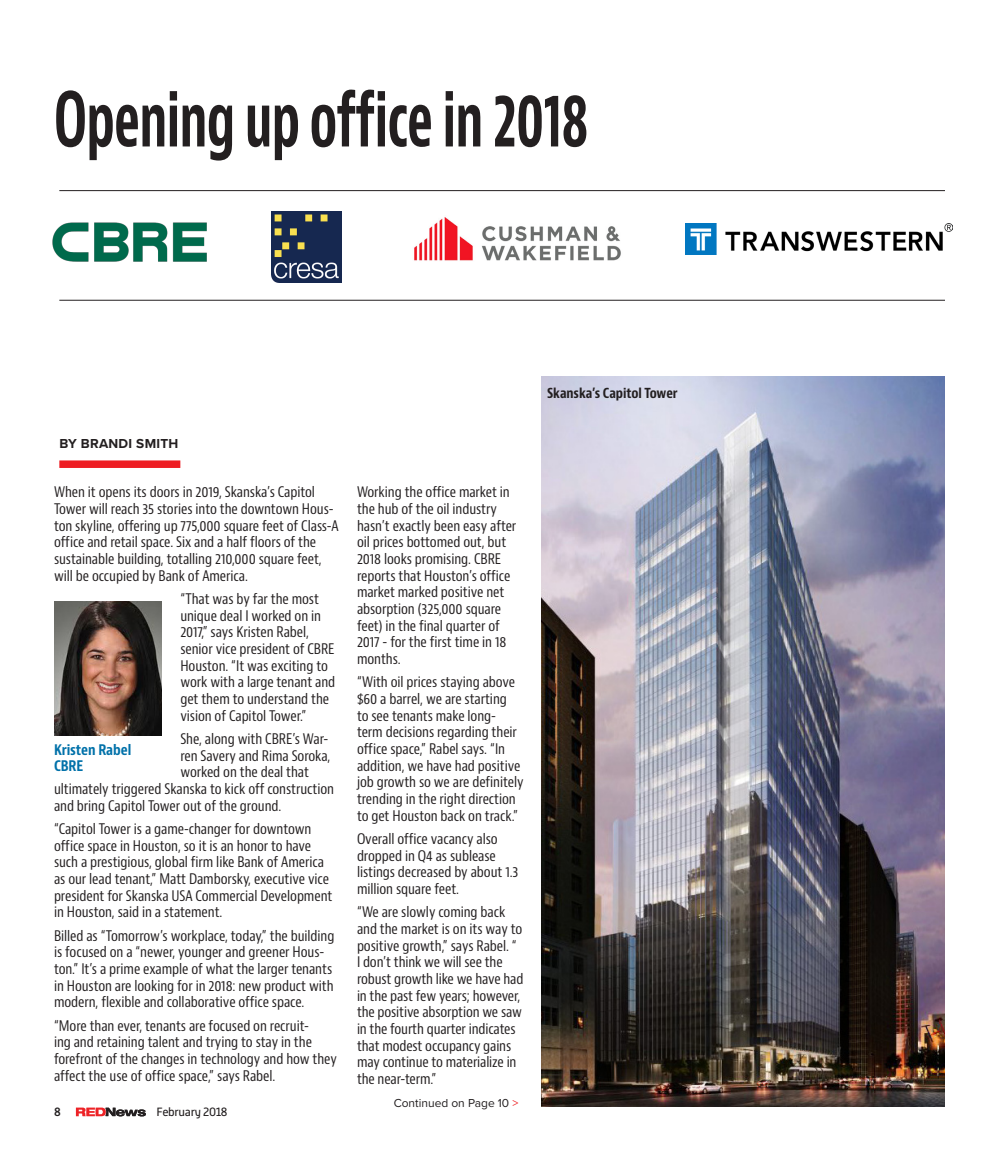
<style>
.page{position:relative;width:999px;height:1161px;background:#fff}
.page>*{position:absolute;margin:0;border:0;box-sizing:border-box;transform-origin:0 0}
.Editorial_Section_He{font:700 condensed 73.5px "Bernino Sans";letter-spacing:-.01em;color:#231f20;scale:.71 1}
.t1{font:condensed 14.25px/16.6px "Bernino Sans";letter-spacing:-.005em;color:#231f20}
.t2{font:700 condensed 14.25px "Bernino Sans";letter-spacing:-.005em;color:#0071a9}
.t3{font:700 condensed 13.5px "Bernino Sans";letter-spacing:-.005em;color:#231f20}
.t4{font:700 13.5px "Proxima Nova";letter-spacing:.02em;color:#231f20}
.Editorial_Section_He-2{font:12px "Proxima Nova";color:#231f20}
.t5{font:12px "Alwyn New";letter-spacing:-.03em;color:#231f20}
.t6{font:500 12px "Alwyn New";color:#231f20}
.s1{color:#ee2326}
</style>
<div class="page">
<img style="left:542px;top:376px;width:403px;height:730px">
<div style="left:59px;top:460px;width:121px;height:8px;background:#ee1d23"></div>
<img style="left:54px;top:601px;width:108px;height:135px">
<img style="left:52px;top:222px;width:154px;height:39px">
<img style="left:271px;top:212px;width:71px;height:71px">
<img style="left:414px;top:217px;width:207px;height:44px">
<img style="left:685px;top:224px;width:267px;height:31px">
<hr style="left:59px;top:190px;width:886px;height:1px;background:#231f20">
<hr style="left:59px;top:300px;width:886px;height:1px;background:#231f20">
<svg style="left:76px;top:1108px;width:70px;height:8px"></svg>
<p class="Editorial_Section_He" style="left:54px;top:75px;width:755px">Opening up office in 2018</p>
<p class="t4" style="left:59px;top:434px;width:121px">BY BRANDI SMITH</p>
<p class="t1" style="left:54px;top:484px;width:286px">When it opens its doors in 2019, Skanska’s Capitol Tower will reach 35 stories into the downtown Hous&shy;ton skyline, offering up 775,000 square feet of Class-A office and retail space. Six and a half floors of the sustainable building, totalling 210,000 square feet, will be occupied by Bank of America.</p>
<p class="t1" style="left:180px;top:591px;width:156px">“That was by far the most unique deal I worked on in<br>2017,” says Kristen Rabel, senior vice president of CBRE<br>Houston. “It was exciting to work with a large tenant and get them to understand the vision of Capitol Tower.”</p>
<p class="t1" style="left:180px;top:731px;width:150px">She, along with CBRE’s War-</p>
<p class="t1" style="left:180px;top:748px;width:152px">ren Savery and Rima Soroka,</p>
<p class="t1" style="left:180px;top:764px;width:130px">worked on the deal that</p>
<p class="t1" style="left:54px;top:781px;width:282px">ultimately triggered Skanska to kick off construction</p>
<p class="t1" style="left:54px;top:798px;width:229px">and bring Capitol Tower out of the ground.</p>
<p class="t1" style="left:54px;top:821px;width:280px">“Capitol Tower is a game-changer for downtown office space in Houston, so it is an honor to have such a prestigious, global firm like Bank of America as our lead tenant,” Matt Damborsky, executive vice president for Skanska USA Commercial Development in Houston, said in a statement.</p>
<p class="t1" style="left:54px;top:928px;width:282px">Billed as “Tomorrow’s workplace, today,” the building is focused on a “newer, younger and greener Hous&shy;ton.” It’s a prime example of what the larger tenants in Houston are looking for in 2018: new product with modern, flexible and collaborative office space.</p>
<p class="t1" style="left:54px;top:1018px;width:284px">“More than ever, tenants are focused on recruit-<br>ing and retaining talent and trying to stay in the forefront of the changes in technology and how they affect the use of office space,” says Rabel.</p>
<p class="t2" style="left:54px;top:741px;width:79px">Kristen Rabel</p>
<p class="t2" style="left:54px;top:757px;width:31px">CBRE</p>
<p class="t6" style="left:54px;top:1105px;width:8px">8</p>
<p class="t5" style="left:157px;top:1105px;width:72px">February 2018</p>
<p class="t1" style="left:357px;top:484px;width:161px">Working the office market in the hub of the oil industry hasn’t exactly been easy after oil prices bottomed out, but<br>2018 looks promising. CBRE reports that Houston’s office market marked positive net absorption (325,000 square feet) in the final quarter of<br>2017 - for the first time in 18 months.</p>
<p class="t1" style="left:357px;top:674px;width:168px">“With oil prices staying above $60 a barrel, we are starting<br>to see tenants make long&shy;term decisions regarding their office space,” Rabel says. “In addition, we have had positive job growth so we are definitely trending in the right direction to get Houston back on track.”</p>
<p class="t1" style="left:357px;top:831px;width:163px">Overall office vacancy also dropped in Q4 as sublease listings decreased by about 1.3 million square feet.</p>
<p class="t1" style="left:357px;top:904px;width:168px">“We are slowly coming back and the market is on its way to positive growth,” says Rabel. “<br>I don’t think we will see the robust growth like we have had in the past few years; however, the positive absorption we saw in the fourth quarter indicates that modest occupancy gains may continue to materialize in the near-term.”</p>
<p class="Editorial_Section_He-2" style="left:394px;top:1094px;width:126px">Continued on Page 10 <span class="s1">&gt;</span></p>
<p class="t3" style="left:547px;top:385px;width:132px">Skanska’s Capitol Tower</p>
</div>
